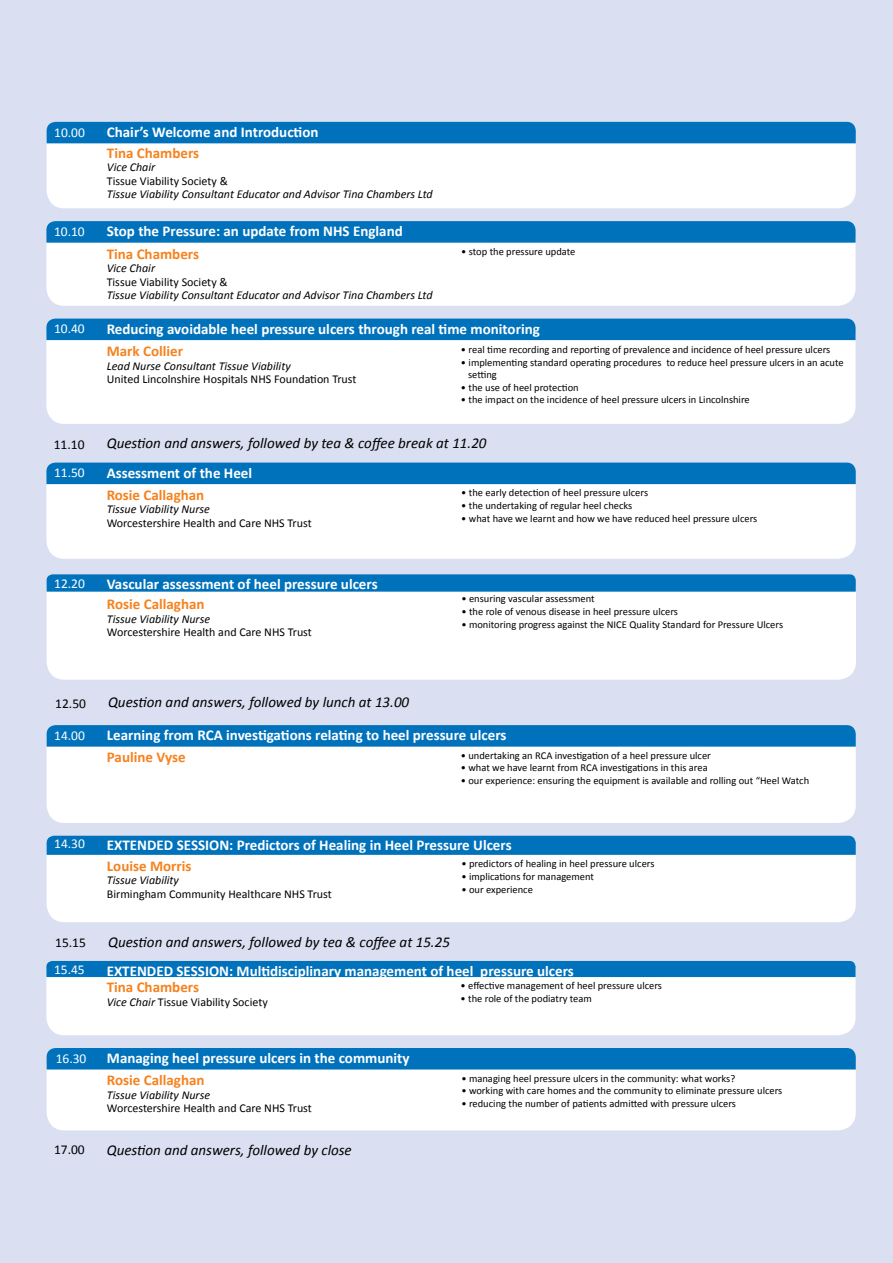
<style>
.page{position:relative;width:893px;height:1263px;background:#dae0f1}
.page>*{position:absolute;margin:0;border:0;box-sizing:border-box;transform-origin:0 0}
.t1{font:700 15px "Calibri";color:#fff}
.t2{font:italic 15px "Calibri";color:#000}
.t3{font:700 15px "Calibri";color:#f6821d}
.t4{font:13.5px "Calibri";color:#fff}
.t5{font:13.5px "Calibri";color:#000}
.t6{font:12px "Calibri";color:#000}
.t7{font:italic 12px "Calibri";color:#000}
.t8{font:10.5px/12.6px "Calibri";color:#000}
.s1{font-style:italic}
</style>
<div class="page">
<div style="left:46px;top:351px;width:809px;height:73px;background:#fff"></div>
<svg style="left:46px;top:121px;width:810px;height:230px;background:#b3d3ea"></svg>
<div style="left:47px;top:855px;width:809px;height:67px;background:#fff"></div>
<div style="left:47px;top:836px;width:809px;height:19px;background:#0072bc"></div>
<div style="left:46px;top:484px;width:810px;height:75px;background:#fff"></div>
<div style="left:46px;top:463px;width:810px;height:21px;background:#0072bc"></div>
<div style="left:47px;top:1069px;width:809px;height:61px;background:#fff"></div>
<div style="left:47px;top:1048px;width:809px;height:21px;background:#0072bc"></div>
<div style="left:47px;top:592px;width:809px;height:88px;background:#fff"></div>
<svg style="left:47px;top:574px;width:809px;height:18px;background:#0976be"></svg>
<div style="left:46px;top:977px;width:809px;height:58px;background:#fff"></div>
<div style="left:46px;top:961px;width:809px;height:16px;background:#0072bc"></div>
<div style="left:47px;top:747px;width:809px;height:76px;background:#fff"></div>
<svg style="left:47px;top:725px;width:809px;height:22px;background:#0575bd"></svg>
<p class="t4" style="left:54px;top:123px;width:32px">10.00</p>
<h1 class="t1" style="left:107px;top:122px;width:213px">Chair’s Welcome and Introduction</h1>
<h1 class="t3" style="left:107px;top:142px;width:94px">Tina Chambers</h1>
<p class="t7" style="left:107px;top:159px;width:50px">Vice Chair</p>
<p class="t6" style="left:107px;top:173px;width:122px">Tissue Viability Society &amp;</p>
<p class="t7" style="left:107px;top:186px;width:327px">Tissue Viability Consultant Educator and Advisor Tina Chambers Ltd</p>
<p class="t4" style="left:54px;top:222px;width:32px">10.10</p>
<h1 class="t1" style="left:107px;top:221px;width:298px">Stop the Pressure: an update from NHS England</h1>
<h1 class="t3" style="left:107px;top:243px;width:94px">Tina Chambers</h1>
<p class="t8" style="left:461px;top:245px;width:116px">• stop the pressure update</p>
<p class="t7" style="left:107px;top:260px;width:50px">Vice Chair</p>
<p class="t6" style="left:107px;top:274px;width:122px">Tissue Viability Society &amp;</p>
<p class="t7" style="left:107px;top:287px;width:327px">Tissue Viability Consultant Educator and Advisor Tina Chambers Ltd</p>
<p class="t4" style="left:54px;top:319px;width:32px">10.40</p>
<h1 class="t1" style="left:107px;top:318px;width:435px">Reducing avoidable heel pressure ulcers through real time monitoring</h1>
<p class="t8" style="left:461px;top:343px;width:371px">• real time recording and reporting of prevalence and incidence of heel pressure ulcers</p>
<p class="t8" style="left:468px;top:356px;width:377px;text-indent:-7px">• implementing standard operating procedures to reduce heel pressure ulcers in an acute setting</p>
<p class="t8" style="left:461px;top:381px;width:119px">• the use of heel protection</p>
<p class="t8" style="left:461px;top:393px;width:290px">• the impact on the incidence of heel pressure ulcers in Lincolnshire</p>
<h1 class="t3" style="left:107px;top:341px;width:78px">Mark Collier</h1>
<p class="t7" style="left:107px;top:358px;width:186px">Lead Nurse Consultant Tissue Viability</p>
<p class="t6" style="left:107px;top:371px;width:251px">United Lincolnshire Hospitals NHS Foundation Trust</p>
<p class="t5" style="left:54px;top:435px;width:32px">11.10</p>
<h1 class="t2" style="left:107px;top:433px;width:381px">Question and answers, followed by tea &amp; coffee break at 11.20</h1>
<p class="t4" style="left:54px;top:463px;width:32px">11.50</p>
<h1 class="t1" style="left:107px;top:462px;width:147px">Assessment of the Heel</h1>
<h1 class="t3" style="left:107px;top:484px;width:99px">Rosie Callaghan</h1>
<p class="t7" style="left:107px;top:501px;width:105px">Tissue Viability Nurse</p>
<p class="t6" style="left:107px;top:514px;width:206px">Worcestershire Health and Care NHS Trust</p>
<p class="t4" style="left:54px;top:574px;width:32px">12.20</p>
<h1 class="t1" style="left:107px;top:573px;width:272px">Vascular assessment of heel pressure ulcers</h1>
<h1 class="t3" style="left:107px;top:594px;width:99px">Rosie Callaghan</h1>
<p class="t7" style="left:107px;top:610px;width:105px">Tissue Viability Nurse</p>
<p class="t6" style="left:107px;top:624px;width:206px">Worcestershire Health and Care NHS Trust</p>
<p class="t5" style="left:55px;top:694px;width:32px">12.50</p>
<h1 class="t2" style="left:108px;top:692px;width:303px">Question and answers, followed by lunch at 13.00</h1>
<p class="t8" style="left:461px;top:486px;width:188px">• the early detection of heel pressure ulcers</p>
<p class="t8" style="left:461px;top:499px;width:173px">• the undertaking of regular heel checks</p>
<p class="t8" style="left:461px;top:511px;width:298px">• what have we learnt and how we have reduced heel pressure ulcers</p>
<p class="t8" style="left:461px;top:592px;width:135px">• ensuring vascular assessment</p>
<p class="t8" style="left:461px;top:605px;width:218px">• the role of venous disease in heel pressure ulcers</p>
<p class="t8" style="left:461px;top:617px;width:323px">• monitoring progress against the NICE Quality Standard for Pressure Ulcers</p>
<p class="t4" style="left:54px;top:726px;width:32px">14.00</p>
<h1 class="t1" style="left:107px;top:725px;width:401px">Learning from RCA investigations relating to heel pressure ulcers</h1>
<p class="t8" style="left:461px;top:749px;width:252px">• undertaking an RCA investigation of a heel pressure ulcer</p>
<p class="t8" style="left:461px;top:761px;width:248px">• what we have learnt from RCA investigations in this area</p>
<p class="t8" style="left:461px;top:774px;width:350px">• our experience: ensuring the equipment is available and rolling out “Heel Watch</p>
<h1 class="t3" style="left:107px;top:747px;width:80px">Pauline Vyse</h1>
<p class="t4" style="left:54px;top:834px;width:32px">14.30</p>
<h1 class="t1" style="left:107px;top:835px;width:406px">EXTENDED SESSION: Predictors of Healing in Heel Pressure Ulcers</h1>
<p class="t8" style="left:461px;top:857px;width:195px">• predictors of healing in heel pressure ulcers</p>
<p class="t8" style="left:461px;top:870px;width:134px">• implications for management</p>
<p class="t8" style="left:461px;top:882px;width:73px">• our experience</p>
<h1 class="t3" style="left:107px;top:855px;width:86px">Louise Morris</h1>
<p class="t7" style="left:107px;top:872px;width:74px">Tissue Viability</p>
<p class="t6" style="left:107px;top:885px;width:226px">Birmingham Community Healthcare NHS Trust</p>
<p class="t5" style="left:55px;top:933px;width:32px">15.15</p>
<h1 class="t2" style="left:108px;top:931px;width:343px">Question and answers, followed by tea &amp; coffee at 15.25</h1>
<p class="t4" style="left:54px;top:960px;width:32px">15.45</p>
<h1 class="t1" style="left:107px;top:960px;width:469px">EXTENDED SESSION: Multidisciplinary management of heel pressure ulcers</h1>
<p class="t8" style="left:461px;top:979px;width:203px">• effective management of heel pressure ulcers</p>
<p class="t8" style="left:461px;top:991px;width:133px">• the role of the podiatry team</p>
<h1 class="t3" style="left:107px;top:977px;width:94px">Tina Chambers</h1>
<p class="t6" style="left:107px;top:993px;width:163px"><span class="s1">Vice Chair</span> Tissue Viability Society</p>
<p class="t4" style="left:56px;top:1049px;width:32px">16.30</p>
<h1 class="t1" style="left:107px;top:1048px;width:304px">Managing heel pressure ulcers in the community</h1>
<h1 class="t3" style="left:107px;top:1069px;width:99px">Rosie Callaghan</h1>
<p class="t7" style="left:107px;top:1086px;width:105px">Tissue Viability Nurse</p>
<p class="t6" style="left:107px;top:1100px;width:206px">Worcestershire Health and Care NHS Trust</p>
<p class="t5" style="left:54px;top:1140px;width:32px">17.00</p>
<h1 class="t2" style="left:107px;top:1139px;width:247px">Question and answers, followed by close</h1>
<p class="t8" style="left:461px;top:1072px;width:275px">• managing heel pressure ulcers in the community: what works?</p>
<p class="t8" style="left:461px;top:1084px;width:322px">• working with care homes and the community to eliminate pressure ulcers</p>
<p class="t8" style="left:461px;top:1097px;width:276px">• reducing the number of patients admitted with pressure ulcers</p>
</div>
